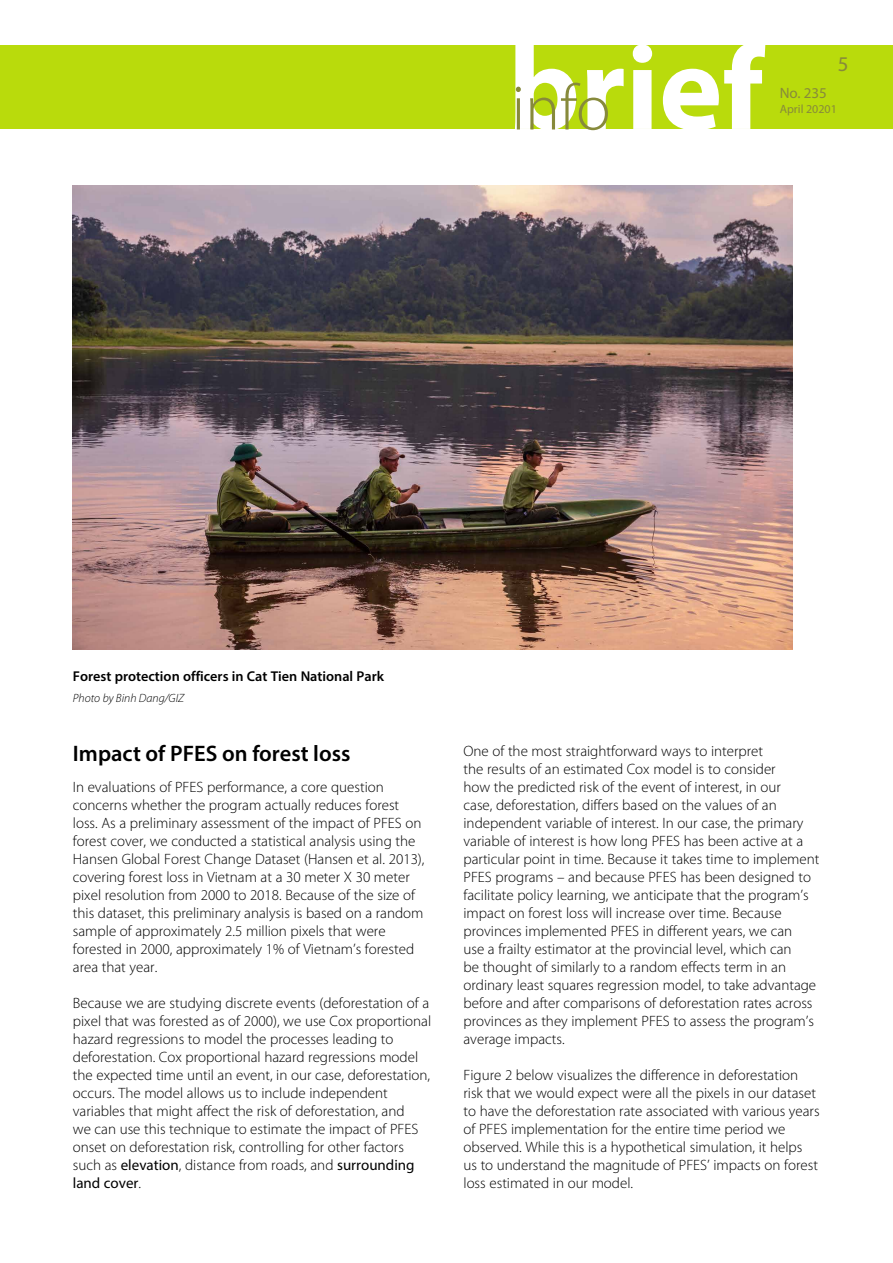
<style>
.page{position:relative;width:893px;height:1263px;background:#fff}
.page>*{position:absolute;margin:0;border:0;box-sizing:border-box;transform-origin:0 0}
.t1{font:600 22.5px "Myriad Pro";color:#000}
.t2{font:21px "Myriad Pro";color:#878a3b}
.t3{font:300 15px/18px "Myriad Pro";color:#000}
.t4{font:15px "Myriad Pro";color:#878a3b}
.t5{font:600 14.25px "Myriad Pro";color:#000}
.t6{font:italic 300 12px "Myriad Pro";color:#000}
.t7{font:12px "Myriad Pro";color:#878a3b}
.s1{font-weight:400}
</style>
<div class="page">
<div style="left:0;top:45px;width:893px;height:84px;background:#b9db0c"></div>
<svg style="left:515px;top:45px;width:250px;height:85px"></svg>
<img style="left:73px;top:185px;width:720px;height:464px">
<h2 class="t2" style="left:838px;top:51px;width:12px">5</h2>
<p class="t4" style="left:780px;top:84px;width:49px">No. 235</p>
<p class="t7" style="left:780px;top:102px;width:59px">April 20201</p>
<p class="t5" style="left:73px;top:667px;width:313px">Forest protection officers in Cat Tien National Park</p>
<p class="t6" style="left:73px;top:691px;width:113px">Photo by Binh Dang/GIZ</p>
<h1 class="t1" style="left:73px;top:739px;width:279px">Impact of PFES on forest loss</h1>
<p class="t3" style="left:73px;top:778px;width:353px">In evaluations of PFES performance, a core question concerns whether the program actually reduces forest loss. As a preliminary assessment of the impact of PFES on forest cover, we conducted a statistical analysis using the Hansen Global Forest Change Dataset (Hansen et al. 2013), covering forest loss in Vietnam at a 30 meter X 30 meter pixel resolution from 2000 to 2018. Because of the size of this dataset, this preliminary analysis is based on a random sample of approximately 2.5 million pixels that were forested in 2000, approximately 1% of Vietnam’s forested area that year.</p>
<p class="t3" style="left:73px;top:994px;width:360px">Because we are studying discrete events (deforestation of a pixel that was forested as of 2000), we use Cox proportional hazard regressions to model the processes leading to deforestation. Cox proportional hazard regressions model the expected time until an event, in our case, deforestation, occurs. The model allows us to include independent variables that might affect the risk of deforestation, and<br>we can use this technique to estimate the impact of PFES onset on deforestation risk, controlling for other factors such as <span class="s1">elevation</span>, distance from roads, and <span class="s1">surrounding land cover</span>.</p>
<p class="t3" style="left:463px;top:742px;width:358px">One of the most straightforward ways to interpret<br>the results of an estimated Cox model is to consider<br>how the predicted risk of the event of interest, in our<br>case, deforestation, differs based on the values of an independent variable of interest. In our case, the primary variable of interest is how long PFES has been active at a particular point in time. Because it takes time to implement PFES programs – and because PFES has been designed to facilitate policy learning, we anticipate that the program’s impact on forest loss will increase over time. Because provinces implemented PFES in different years, we can<br>use a frailty estimator at the provincial level, which can<br>be thought of similarly to a random effects term in an ordinary least squares regression model, to take advantage before and after comparisons of deforestation rates across provinces as they implement PFES to assess the program’s average impacts.</p>
<p class="t3" style="left:463px;top:1066px;width:358px">Figure 2 below visualizes the difference in deforestation risk that we would expect were all the pixels in our dataset to have the deforestation rate associated with various years of PFES implementation for the entire time period we observed. While this is a hypothetical simulation, it helps us to understand the magnitude of PFES’ impacts on forest loss estimated in our model.</p>
</div>
